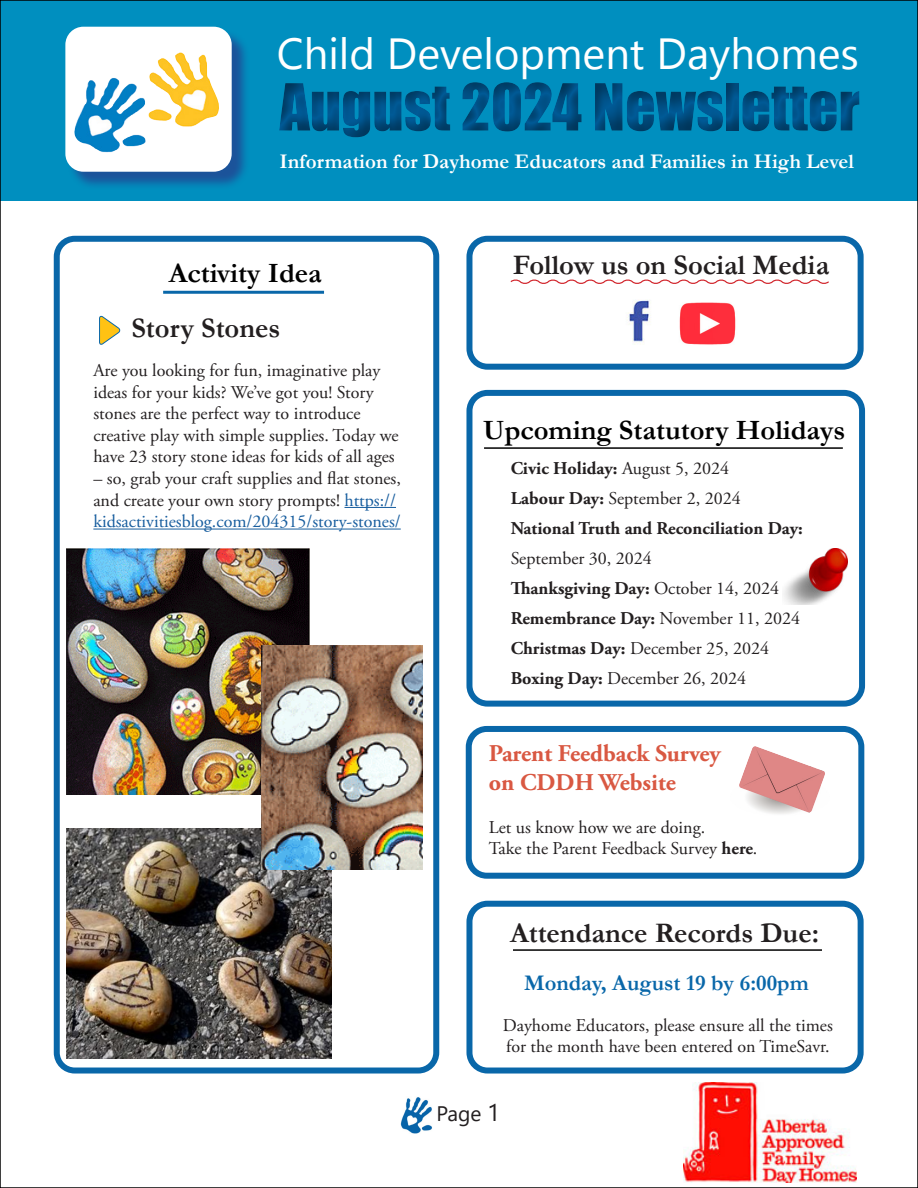
<style>
.page{position:relative;width:918px;height:1188px;background:#fff}
.page>*{position:absolute;margin:0;border:0;box-sizing:border-box;transform-origin:0 0}
.t1{font:60px "Impact";color:#005a96}
.t2{font:43.5px "Segoe UI Emoji";color:#fff}
.t3{font:700 28.5px "Garamond";color:#231f20}
.t4{font:700 28.2px "Garamond";color:#000}
.t5{font:700 24px "Adobe Garamond Pro";color:#d95842}
.t6{font:700 22.5px "Garamond";color:#0967a9}
.t7{font:700 21px "Garamond";color:#fff}
.t8{font:21px "Segoe UI";color:#231f20}
.t9{font:18px/21.6px "Adobe Garamond Pro";color:#231f20}
.t10{font:700 18px "Adobe Garamond Pro";color:#231f20}
.s1{color:#175d9e}
.s2{font-weight:400}
.s3{font-weight:700}
.s4{font-size:24px}
</style>
<div class="page">
<div style="left:0;top:0;width:918px;height:201px;background:#008fbf"></div>
<div style="left:270px;top:63px;width:605px;height:90px;background:#231f20;opacity:.5"></div>
<img style="left:684px;top:1082px;width:173px;height:100px">
<hr style="left:513px;top:949px;width:309px;height:2px;background:#000">
<img style="left:627px;top:300px;width:24px;height:45px">
<img style="left:679px;top:302px;width:57px;height:43px">
<svg style="left:510px;top:279px;width:319px;height:5px"></svg>
<div style="left:466px;top:726px;width:398px;height:153px;border:6px solid #0967a9;border-radius:18px"></div>
<img style="left:739px;top:747px;width:86px;height:67px">
<div style="left:466px;top:901px;width:398px;height:173px;border:6px solid #0967a9;border-radius:18px"></div>
<div style="left:466px;top:390px;width:399px;height:317px;border:6px solid #0967a9;border-radius:18px"></div>
<hr style="left:484px;top:447px;width:359px;height:2px;background:#000">
<img style="left:783px;top:548px;width:65px;height:57px">
<div style="left:68px;top:29px;width:183px;height:161px;background:#253f8e;opacity:.75"></div>
<div style="left:65px;top:27px;width:167px;height:145px;background:#fff;border-radius:18px"></div>
<img style="left:74px;top:52px;width:145px;height:100px">
<div style="left:466px;top:236px;width:398px;height:134px;border:6px solid #0967a9;border-radius:18px"></div>
<div style="left:54px;top:236px;width:385px;height:838px;border:6px solid #0967a9;border-radius:18px"></div>
<hr style="left:344px;top:507px;width:52px;height:1px;background:#175d9e">
<hr style="left:93px;top:529px;width:308px;height:1px;background:#175d9e">
<hr style="left:163px;top:291px;width:161px;height:3px;background:#0967a9">
<svg style="left:99px;top:315px;width:21px;height:30px"></svg>
<img style="left:66px;top:548px;width:243px;height:247px">
<img style="left:66px;top:828px;width:266px;height:230px">
<img style="left:261px;top:646px;width:161px;height:224px">
<img style="left:401px;top:1097px;width:31px;height:36px">
<svg style="left:279px;top:63px;width:46px;height:6px"></svg>
<svg style="left:331px;top:63px;width:5px;height:6px"></svg>
<svg style="left:351px;top:63px;width:21px;height:6px"></svg>
<svg style="left:391px;top:63px;width:47px;height:6px"></svg>
<svg style="left:463px;top:63px;width:19px;height:6px"></svg>
<svg style="left:523px;top:63px;width:20px;height:16px"></svg>
<svg style="left:549px;top:63px;width:95px;height:6px"></svg>
<svg style="left:661px;top:63px;width:196px;height:16px"></svg>
<p class="t2" style="left:339px;top:27px;width:182px">● ❖ ●□</p>
<h1 class="t1" style="left:279px;top:61px;width:582px">August 2024 Newsletter</h1>
<p class="t7" style="left:279px;top:147px;width:576px">Information for Dayhome Educators and Families in High Level</p>
<p class="t4" style="left:169px;top:254px;width:155px">Activity Idea</p>
<p class="t3" style="left:131px;top:308px;width:151px">Story Stones</p>
<p class="t9" style="left:93px;top:360px;width:307px">Are you looking for fun, imaginative play ideas for your kids? We’ve got you! Story stones are the perfect way to introduce creative play with simple supplies. Today we have 23 story stone ideas for kids of all ages</p>
<p class="t9" style="left:93px;top:468px;width:309px">– so, grab your craft supplies and flat stones, and create your own story prompts! <span class="s1">https:// kidsactivitiesblog.com/204315/story-stones/</span></p>
<p class="t3" style="left:513px;top:246px;width:318px">Follow us on Social Media</p>
<p class="t4" style="left:483px;top:411px;width:364px">Upcoming Statutory Holidays</p>
<p class="t10" style="left:511px;top:458px;width:220px">Civic Holiday: <span class="s2">August 5, 2024</span></p>
<p class="t9" style="left:511px;top:488px;width:232px"><span class="s3">Labour Day:</span> September 2, 2024</p>
<p class="t10" style="left:511px;top:518px;width:294px">National Truth and Reconciliation Day:</p>
<p class="t9" style="left:511px;top:548px;width:143px">September 30, 2024</p>
<p class="t10" style="left:511px;top:578px;width:270px">Thanksgiving Day: <span class="s2">October 14, 2024</span></p>
<p class="t10" style="left:511px;top:608px;width:291px">Remembrance Day: <span class="s2">November 11, 2024</span></p>
<p class="t9" style="left:511px;top:638px;width:260px"><span class="s3">Christmas Day:</span> December 25, 2024</p>
<p class="t9" style="left:511px;top:668px;width:237px"><span class="s3">Boxing Day:</span> December 26, 2024</p>
<p class="t5" style="left:489px;top:739px;width:233px">Parent Feedback Survey</p>
<p class="t5" style="left:489px;top:768px;width:189px">on CDDH Website</p>
<p class="t9" style="left:489px;top:817px;width:218px">Let us know how we are doing.</p>
<p class="t9" style="left:489px;top:838px;width:270px">Take the Parent Feedback Survey <span class="s3">here</span>.</p>
<p class="t3" style="left:510px;top:913px;width:311px">Attendance Records Due:</p>
<p class="t6" style="left:524px;top:967px;width:286px">Monday, August 19 by 6:00pm</p>
<p class="t9" style="left:503px;top:1015px;width:332px">Dayhome Educators, please ensure all the times</p>
<p class="t9" style="left:506px;top:1036px;width:325px">for the month have been entered on TimeSavr.</p>
<p class="t8" style="left:437px;top:1094px;width:65px">Page <span class="s4">1</span></p>
</div>
